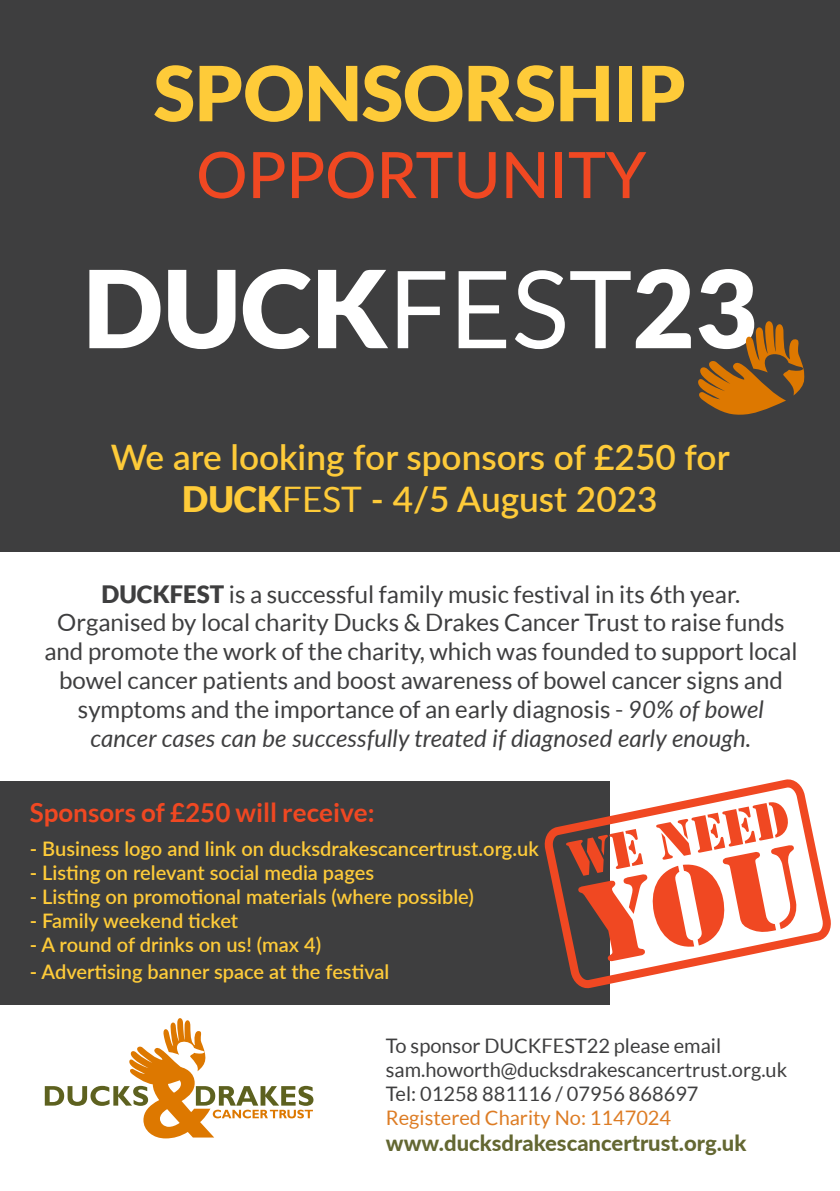
<style>
.page{position:relative;width:840px;height:1191px;background:#fff}
.page>*{position:absolute;margin:0;border:0;box-sizing:border-box;transform-origin:0 0}
.t1{font:900 107.4px "Lato";color:#fff}
.t2{font:900 76px "Lato";color:#fecb39}
.t3{font:500 64px "Lato";color:#f04822}
.t4{font:600 35.2px "Lato";color:#fecb39}
.t5{font:700 26px "Lato";color:#f04822}
.t6{font:24px/28.8px "Lato";color:#3e3e3f;text-align:center}
.t7{font:italic 24px "Lato";color:#3e3e3f}
.t8{font:800 22px "Lato";color:#636732}
.t9{font:600 20px "Lato";color:#fecb39}
.t10{font:20px "Lato";color:#3e3e3f}
.t11{font:20px "Lato";color:#dd7c24}
.s1{font-weight:400}
.s2{font-weight:900}
.s3{font-style:italic}
</style>
<div class="page">
<div style="left:0;top:782px;width:609px;height:223px;background:#3e3e3f"></div>
<svg style="left:45px;top:1018px;width:268px;height:120px"></svg>
<div style="left:0;top:0;width:839px;height:551px;background:#3e3e3f"></div>
<svg style="left:698px;top:321px;width:106px;height:94px"></svg>
<svg style="left:542px;top:779px;width:289px;height:211px"></svg>
<svg style="left:565px;top:801px;width:233px;height:160px"></svg>
<p class="t2" style="left:154px;top:49px;width:533px">SPONSORSHIP</p>
<p class="t3" style="left:196px;top:129px;width:451px">OPPORTUNITY</p>
<p class="t1" style="left:83px;top:246px;width:675px">DUCK<span class="s1">FEST</span>23</p>
<p class="t4" style="left:111px;top:431px;width:620px">We are looking for sponsors of £250 for</p>
<p class="t4" style="left:182px;top:474px;width:476px"><span class="s2">DUCK</span><span class="s1">FEST</span> - 4/5 August 2023</p>
<p class="t6" style="left:102px;top:579px;width:639px"><span class="s2">DUCKFEST</span> is a successful family music festival in its 6th year.</p>
<p class="t6" style="left:44px;top:608px;width:754px">Organised by local charity Ducks &amp; Drakes Cancer Trust to raise funds and promote the work of the charity, which was founded to support local bowel cancer patients and boost awareness of bowel cancer signs and symptoms and the importance of an early diagnosis - <span class="s3">90% of bowel</span></p>
<p class="t7" style="left:90px;top:720px;width:662px">cancer cases can be successfully treated if diagnosed early enough.</p>
<p class="t5" style="left:30px;top:797px;width:346px">Sponsors of £250 will receive:</p>
<p class="t9" style="left:30px;top:834px;width:510px">- Business logo and link on ducksdrakescancertrust.org.uk</p>
<p class="t9" style="left:30px;top:858px;width:345px">- Listing on relevant social media pages</p>
<p class="t9" style="left:30px;top:882px;width:445px">- Listing on promotional materials (where possible)</p>
<p class="t9" style="left:30px;top:906px;width:210px">- Family weekend ticket</p>
<p class="t9" style="left:30px;top:930px;width:292px">- A round of drinks on us! (max 4)</p>
<p class="t9" style="left:30px;top:956px;width:361px">- Advertising banner space at the festival</p>
<p class="t10" style="left:386px;top:1034px;width:336px">To sponsor DUCKFEST22 please email</p>
<p class="t10" style="left:386px;top:1058px;width:402px">sam.howorth@ducksdrakescancertrust.org.uk</p>
<p class="t10" style="left:386px;top:1082px;width:314px">Tel: 01258 881116 / 07956 868697</p>
<p class="t11" style="left:386px;top:1106px;width:286px">Registered Charity No: 1147024</p>
<p class="t8" style="left:386px;top:1126px;width:362px">www.ducksdrakescancertrust.org.uk</p>
</div>
